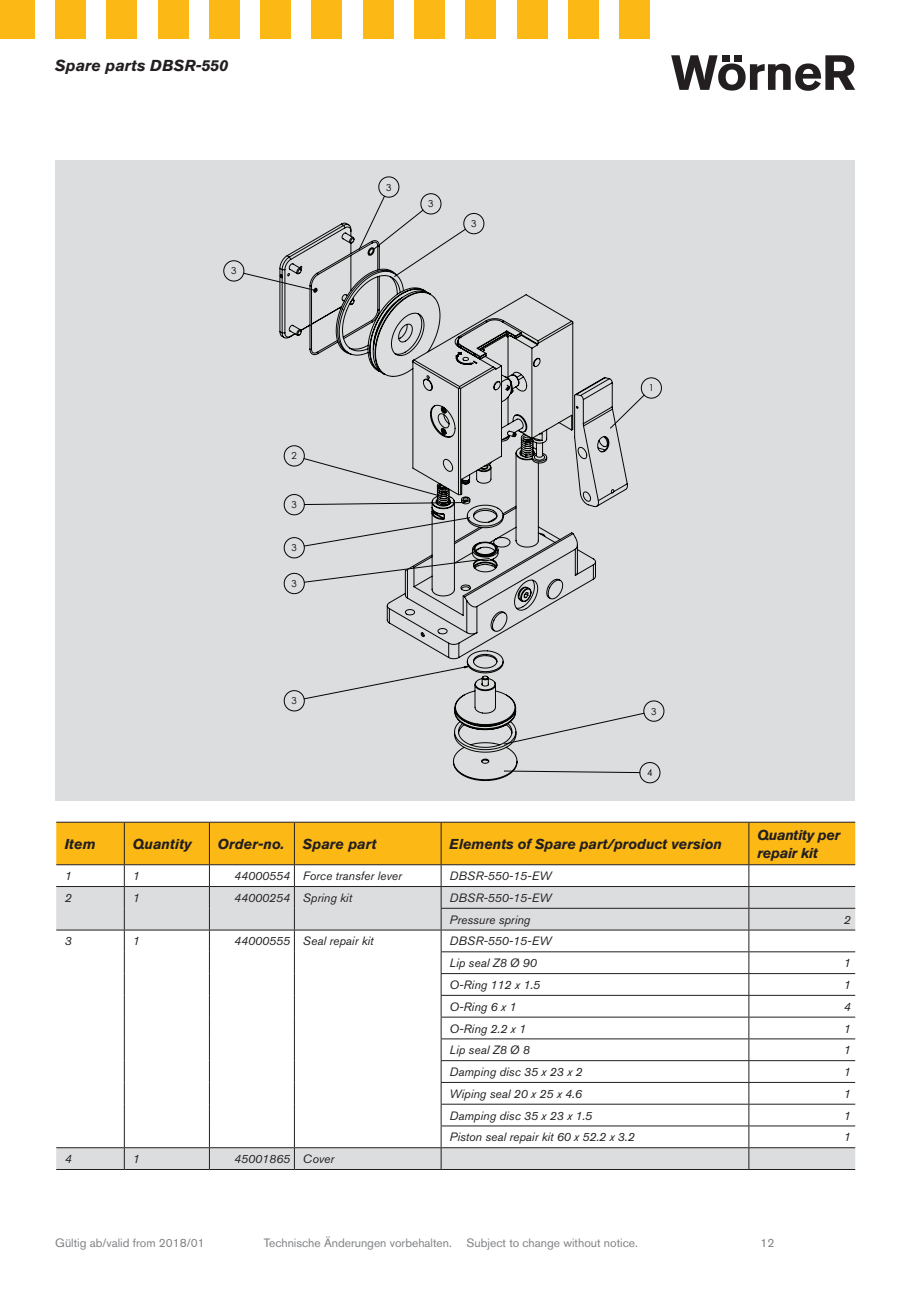
<style>
.page{position:relative;width:919px;height:1289px;background:#fff}
.page>*{position:absolute;margin:0;border:0;box-sizing:border-box;transform-origin:0 0}
.t1{font:italic 700 15.75px "Akzidenz Grotesk BE";color:#231f20}
.t2{font:italic 700 14.25px/17.7px "Akzidenz Grotesk BE";letter-spacing:-.01em;color:#231f20}
.t3{font:italic 12px/21.8px "Akzidenz Grotesk BE";color:#231f20}
.t4{font:12px "Akzidenz Grotesk BE";color:#808285}
.t5{font:9.6px "Century Gothic";color:#040503}
</style>
<div class="page">
<svg style="left:671px;top:55px;width:184px;height:36px"></svg>
<div style="left:0;top:0;width:34px;height:38px;background:#fcb814"></div>
<div style="left:55px;top:0;width:30px;height:38px;background:#fcb814"></div>
<div style="left:107px;top:0;width:30px;height:38px;background:#fcb814"></div>
<div style="left:158px;top:0;width:30px;height:38px;background:#fcb814"></div>
<div style="left:209px;top:0;width:30px;height:38px;background:#fcb814"></div>
<div style="left:260px;top:0;width:31px;height:38px;background:#fcb814"></div>
<div style="left:312px;top:0;width:30px;height:38px;background:#fcb814"></div>
<div style="left:363px;top:0;width:30px;height:38px;background:#fcb814"></div>
<div style="left:414px;top:0;width:30px;height:38px;background:#fcb814"></div>
<div style="left:466px;top:0;width:30px;height:38px;background:#fcb814"></div>
<div style="left:517px;top:0;width:30px;height:38px;background:#fcb814"></div>
<div style="left:568px;top:0;width:30px;height:38px;background:#fcb814"></div>
<div style="left:619px;top:0;width:31px;height:38px;background:#fcb814"></div>
<div style="left:55px;top:160px;width:799px;height:640px;background:#dcdddf"></div>
<hr style="left:124px;top:1169px;width:85px;height:1px;background:#231f20">
<hr style="left:209px;top:1169px;width:85px;height:1px;background:#231f20">
<hr style="left:294px;top:1169px;width:147px;height:1px;background:#231f20">
<hr style="left:441px;top:1169px;width:307px;height:1px;background:#231f20">
<hr style="left:124px;top:821px;width:85px;height:1px;background:#231f20">
<hr style="left:209px;top:821px;width:85px;height:1px;background:#231f20">
<hr style="left:294px;top:821px;width:147px;height:1px;background:#231f20">
<hr style="left:441px;top:821px;width:307px;height:1px;background:#231f20">
<hr style="left:56px;top:821px;width:68px;height:1px;background:#231f20">
<hr style="left:56px;top:1169px;width:68px;height:1px;background:#231f20">
<hr style="left:748px;top:821px;width:107px;height:1px;background:#231f20">
<svg style="left:56px;top:822px;width:799px;height:347px"></svg>
<hr style="left:748px;top:1169px;width:107px;height:1px;background:#231f20">
<svg style="left:279px;top:223px;width:349px;height:558px"></svg>
<h1 class="t1" style="left:55px;top:56px;width:174px">Spare parts DBSR-550</h1>
<p class="t5" style="left:231px;top:264px;width:7px">3</p>
<p class="t5" style="left:291px;top:449px;width:7px">2</p>
<p class="t5" style="left:291px;top:498px;width:7px">3</p>
<p class="t5" style="left:291px;top:541px;width:7px">3</p>
<p class="t5" style="left:291px;top:577px;width:7px">3</p>
<p class="t5" style="left:291px;top:694px;width:7px">3</p>
<p class="t5" style="left:386px;top:180px;width:7px">3</p>
<p class="t5" style="left:428px;top:197px;width:7px">3</p>
<p class="t5" style="left:471px;top:217px;width:7px">3</p>
<p class="t5" style="left:648px;top:381px;width:7px">1</p>
<p class="t5" style="left:651px;top:704px;width:7px">3</p>
<p class="t5" style="left:647px;top:766px;width:7px">4</p>
<p class="t2" style="left:65px;top:834px;width:33px">Item</p>
<p class="t2" style="left:133px;top:834px;width:60px">Quantity</p>
<p class="t2" style="left:218px;top:834px;width:68px">Order-no.</p>
<p class="t2" style="left:303px;top:834px;width:75px">Spare part</p>
<p class="t2" style="left:449px;top:834px;width:274px">Elements of Spare part/product version</p>
<p class="t2" style="left:757px;top:826px;width:84px">Quantity per repair kit</p>
<p class="t3" style="left:65px;top:865px;width:8px">1</p>
<p class="t3" style="left:133px;top:865px;width:8px">1</p>
<p class="t3" style="left:234px;top:865px;width:169px">44000554 Force transfer lever</p>
<p class="t3" style="left:449px;top:865px;width:103px">DBSR-550-15-EW</p>
<p class="t3" style="left:65px;top:886px;width:8px">2</p>
<p class="t3" style="left:133px;top:886px;width:8px">1</p>
<p class="t3" style="left:234px;top:886px;width:119px">44000254 Spring kit</p>
<p class="t3" style="left:449px;top:886px;width:103px">DBSR-550-15-EW<br>Pressure spring</p>
<p class="t3" style="left:843px;top:908px;width:8px">2</p>
<p class="t3" style="left:65px;top:930px;width:8px">3</p>
<p class="t3" style="left:133px;top:930px;width:8px">1</p>
<p class="t3" style="left:234px;top:930px;width:141px">44000555 Seal repair kit</p>
<p class="t3" style="left:449px;top:930px;width:103px">DBSR-550-15-EW<br>Lip seal Z8 Ø 90</p>
<p class="t3" style="left:843px;top:952px;width:8px">1</p>
<p class="t3" style="left:65px;top:1147px;width:8px">4</p>
<p class="t3" style="left:133px;top:1147px;width:8px">1</p>
<p class="t3" style="left:234px;top:1147px;width:101px">45001865 Cover</p>
<p class="t3" style="left:449px;top:973px;width:92px">O-Ring 112 x 1.5</p>
<p class="t3" style="left:843px;top:973px;width:8px">1</p>
<p class="t3" style="left:449px;top:995px;width:68px">O-Ring 6 x 1</p>
<p class="t3" style="left:843px;top:995px;width:8px">4</p>
<p class="t3" style="left:449px;top:1017px;width:78px">O-Ring 2.2 x 1</p>
<p class="t3" style="left:843px;top:1017px;width:8px">1</p>
<p class="t3" style="left:449px;top:1039px;width:82px">Lip seal Z8 Ø 8</p>
<p class="t3" style="left:843px;top:1039px;width:8px">1</p>
<p class="t3" style="left:449px;top:1060px;width:134px">Damping disc 35 x 23 x 2</p>
<p class="t3" style="left:843px;top:1060px;width:8px">1</p>
<p class="t3" style="left:449px;top:1082px;width:134px">Wiping seal 20 x 25 x 4.6</p>
<p class="t3" style="left:843px;top:1082px;width:8px">1</p>
<p class="t3" style="left:449px;top:1104px;width:144px">Damping disc 35 x 23 x 1.5</p>
<p class="t3" style="left:843px;top:1104px;width:8px">1</p>
<p class="t3" style="left:449px;top:1126px;width:186px">Piston seal repair kit 60 x 52.2 x 3.2</p>
<p class="t3" style="left:843px;top:1126px;width:8px">1</p>
<p class="t4" style="left:55px;top:1235px;width:151px">Gültig ab/valid from 2018/01</p>
<p class="t4" style="left:264px;top:1235px;width:375px">Technische Änderungen vorbehalten. Subject to change without notice.</p>
<p class="t4" style="left:760px;top:1235px;width:15px">12</p>
</div>
